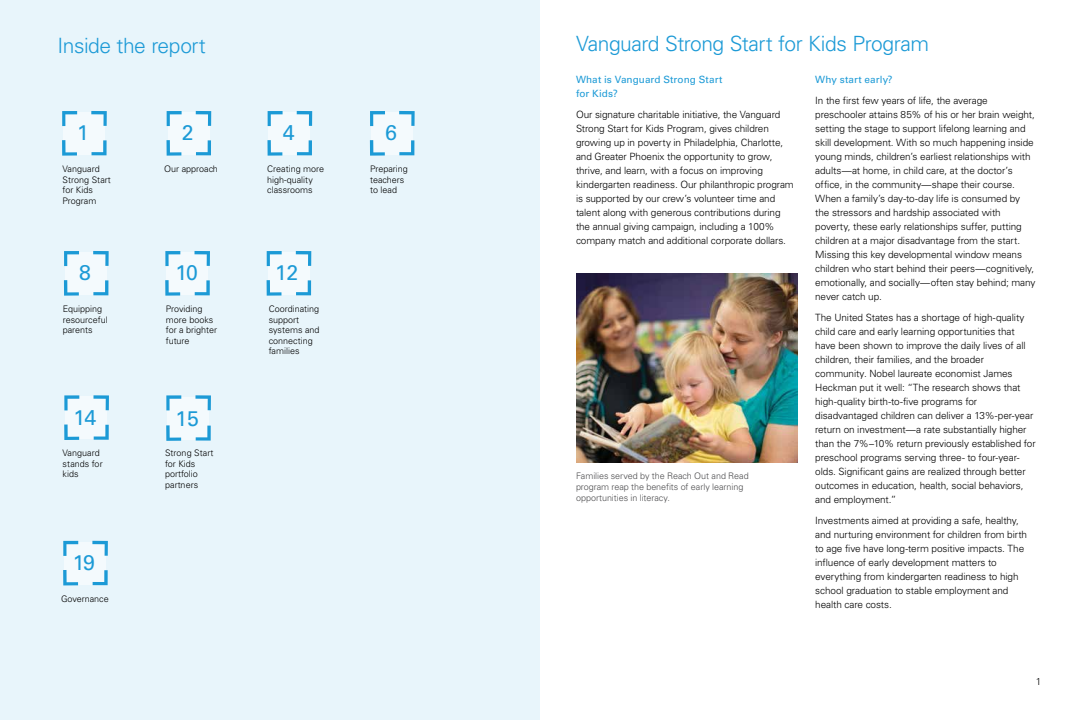
<style>
.page{position:relative;width:1080px;height:720px;background:#fff}
.page>*{position:absolute;margin:0;border:0;box-sizing:border-box;transform-origin:0 0}
.t1{font:21.2px "Univers LT Std";letter-spacing:-.035em;color:#1c9ad6}
.t2{font:300 21px "Univers LT Std";letter-spacing:-.02em;color:#1c9ad6}
.t3{font:300 10px/14px "Univers LT Std";letter-spacing:-.01em;color:#000}
.t4{font:10px/14px "Univers LT Std";letter-spacing:.01em;color:#1c9ad6}
.t5{font:300 9px/10.5px "Univers LT Std";color:#000}
.t6{font:300 9px/11px "Univers LT Std";letter-spacing:-.005em;color:#4d4d4f}
</style>
<div class="page">
<div style="left:0;top:0;width:540px;height:720px;background:#e8f5fb"></div>
<div style="left:63px;top:112px;width:42px;height:43px;background:#f4fafd"></div>
<svg style="left:62px;top:140px;width:15px;height:16px"></svg>
<svg style="left:62px;top:111px;width:15px;height:15px"></svg>
<svg style="left:92px;top:140px;width:15px;height:15px"></svg>
<svg style="left:91px;top:111px;width:16px;height:15px"></svg>
<div style="left:168px;top:112px;width:41px;height:43px;background:#f4fafd"></div>
<svg style="left:167px;top:140px;width:14px;height:16px"></svg>
<svg style="left:167px;top:111px;width:15px;height:15px"></svg>
<svg style="left:196px;top:140px;width:15px;height:15px"></svg>
<svg style="left:196px;top:111px;width:15px;height:15px"></svg>
<div style="left:269px;top:112px;width:41px;height:43px;background:#f4fafd"></div>
<svg style="left:267px;top:140px;width:15px;height:16px"></svg>
<svg style="left:268px;top:111px;width:15px;height:15px"></svg>
<svg style="left:297px;top:140px;width:15px;height:15px"></svg>
<svg style="left:297px;top:111px;width:15px;height:15px"></svg>
<div style="left:371px;top:112px;width:42px;height:43px;background:#f4fafd"></div>
<svg style="left:370px;top:140px;width:15px;height:16px"></svg>
<svg style="left:370px;top:111px;width:15px;height:15px"></svg>
<svg style="left:399px;top:140px;width:15px;height:15px"></svg>
<svg style="left:399px;top:111px;width:16px;height:15px"></svg>
<div style="left:65px;top:252px;width:42px;height:43px;background:#f4fafd"></div>
<svg style="left:64px;top:280px;width:15px;height:16px"></svg>
<svg style="left:64px;top:251px;width:15px;height:15px"></svg>
<svg style="left:93px;top:280px;width:15px;height:15px"></svg>
<svg style="left:93px;top:251px;width:16px;height:15px"></svg>
<div style="left:166px;top:252px;width:42px;height:43px;background:#f4fafd"></div>
<svg style="left:165px;top:280px;width:15px;height:16px"></svg>
<svg style="left:165px;top:251px;width:15px;height:15px"></svg>
<svg style="left:195px;top:280px;width:15px;height:15px"></svg>
<svg style="left:195px;top:251px;width:15px;height:15px"></svg>
<div style="left:268px;top:252px;width:41px;height:43px;background:#f4fafd"></div>
<svg style="left:267px;top:280px;width:15px;height:16px"></svg>
<svg style="left:267px;top:251px;width:15px;height:15px"></svg>
<svg style="left:296px;top:280px;width:15px;height:15px"></svg>
<svg style="left:296px;top:251px;width:15px;height:15px"></svg>
<div style="left:65px;top:396px;width:42px;height:43px;background:#f4fafd"></div>
<svg style="left:64px;top:425px;width:15px;height:15px"></svg>
<svg style="left:64px;top:395px;width:15px;height:15px"></svg>
<svg style="left:94px;top:425px;width:15px;height:15px"></svg>
<svg style="left:93px;top:395px;width:16px;height:15px"></svg>
<div style="left:167px;top:397px;width:42px;height:43px;background:#f4fafd"></div>
<svg style="left:166px;top:425px;width:15px;height:16px"></svg>
<svg style="left:166px;top:395px;width:15px;height:15px"></svg>
<svg style="left:196px;top:426px;width:15px;height:15px"></svg>
<svg style="left:195px;top:395px;width:16px;height:15px"></svg>
<div style="left:64px;top:542px;width:42px;height:42px;background:#f4fafd"></div>
<svg style="left:63px;top:570px;width:15px;height:15px"></svg>
<svg style="left:63px;top:541px;width:15px;height:15px"></svg>
<svg style="left:93px;top:570px;width:15px;height:15px"></svg>
<svg style="left:92px;top:541px;width:16px;height:15px"></svg>
<img style="left:576px;top:274px;width:221px;height:188px">
<h2 class="t2" style="left:58px;top:32px;width:150px">Inside the report</h2>
<h1 class="t1" style="left:77px;top:120px;width:13px">1</h1>
<p class="t5" style="left:63px;top:164px;width:50px">Vanguard<br>Strong Start for Kids<br>Program</p>
<h1 class="t1" style="left:182px;top:120px;width:13px">2</h1>
<p class="t5" style="left:164px;top:164px;width:55px">Our approach</p>
<h1 class="t1" style="left:283px;top:120px;width:13px">4</h1>
<p class="t5" style="left:267px;top:164px;width:59px">Creating more high-quality classrooms</p>
<p class="t5" style="left:370px;top:164px;width:39px">Preparing teachers to lead</p>
<h1 class="t1" style="left:385px;top:120px;width:13px">6</h1>
<h1 class="t1" style="left:79px;top:260px;width:13px">8</h1>
<p class="t5" style="left:63px;top:304px;width:47px">Equipping resourceful parents</p>
<h1 class="t1" style="left:73px;top:404px;width:24px">14</h1>
<p class="t5" style="left:63px;top:448px;width:42px">Vanguard stands for kids</p>
<h1 class="t1" style="left:73px;top:550px;width:24px">19</h1>
<p class="t5" style="left:61px;top:594px;width:49px">Governance</p>
<h1 class="t1" style="left:176px;top:260px;width:24px">10</h1>
<p class="t5" style="left:166px;top:304px;width:53px">Providing more books for a brighter future</p>
<p class="t5" style="left:269px;top:304px;width:52px">Coordinating support systems and connecting families</p>
<h1 class="t1" style="left:275px;top:260px;width:25px">12</h1>
<h1 class="t1" style="left:176px;top:406px;width:25px">15</h1>
<p class="t5" style="left:165px;top:448px;width:50px">Strong Start for Kids portfolio partners</p>
<h2 class="t2" style="left:576px;top:31px;width:355px">Vanguard Strong Start for Kids Program</h2>
<p class="t4" style="left:576px;top:73px;width:148px">What is Vanguard Strong Start for Kids?</p>
<p class="t3" style="left:576px;top:108px;width:219px">Our signature charitable initiative, the Vanguard Strong Start for Kids Program, gives children growing up in poverty in Philadelphia, Charlotte, and Greater Phoenix the opportunity to grow, thrive, and learn, with a focus on improving kindergarten readiness. Our philanthropic program is supported by our crew’s volunteer time and talent along with generous contributions during the annual giving campaign, including a 100% company match and additional corporate dollars.</p>
<p class="t6" style="left:576px;top:470px;width:174px">Families served by the Reach Out and Read program reap the benefits of early learning opportunities in literacy.</p>
<p class="t4" style="left:815px;top:73px;width:79px">Why start early?</p>
<p class="t3" style="left:815px;top:94px;width:222px">In the first few years of life, the average preschooler attains 85% of his or her brain weight, setting the stage to support lifelong learning and skill development. With so much happening inside young minds, children’s earliest relationships with adults—at home, in child care, at the doctor’s office, in the community—shape their course.<br>When a family’s day-to-day life is consumed by the stressors and hardship associated with poverty, these early relationships suffer, putting children at a major disadvantage from the start.<br>Missing this key developmental window means children who start behind their peers—cognitively, emotionally, and socially—often stay behind; many never catch up.</p>
<p class="t3" style="left:815px;top:311px;width:222px">The United States has a shortage of high-quality child care and early learning opportunities that have been shown to improve the daily lives of all children, their families, and the broader community. Nobel laureate economist James Heckman put it well: “The research shows that high-quality birth-to-five programs for disadvantaged children can deliver a 13%-per-year return on investment—a rate substantially higher than the 7%–10% return previously established for preschool programs serving three- to four-year&shy;olds. Significant gains are realized through better outcomes in education, health, social behaviors, and employment.”</p>
<p class="t3" style="left:815px;top:514px;width:213px">Investments aimed at providing a safe, healthy, and nurturing environment for children from birth to age five have long-term positive impacts. The influence of early development matters to everything from kindergarten readiness to high school graduation to stable employment and health care costs.</p>
<p class="t3" style="left:1036px;top:675px;width:7px">1</p>
</div>
